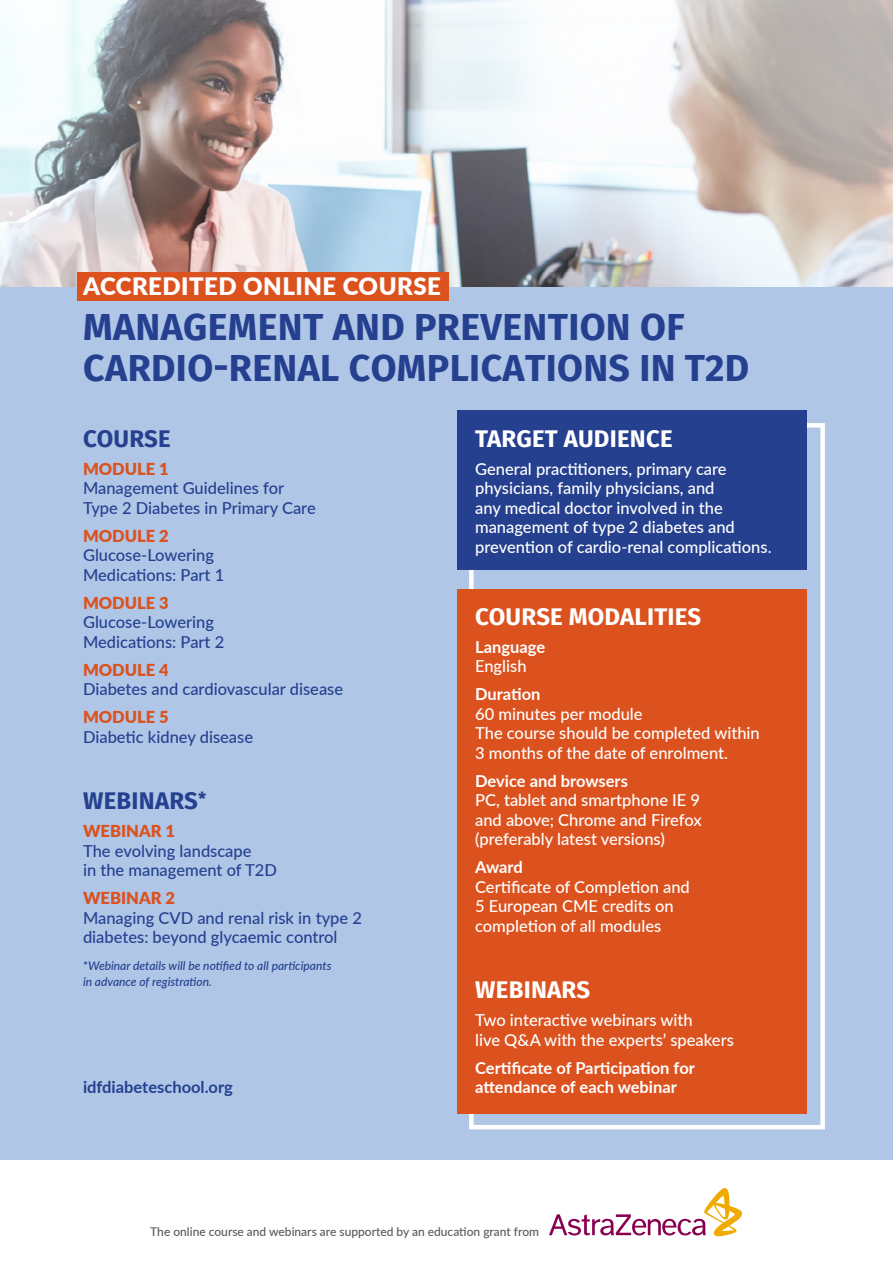
<style>
.page{position:relative;width:893px;height:1263px;background:#fff}
.page>*{position:absolute;margin:0;border:0;box-sizing:border-box;transform-origin:0 0}
.t1{font:700 37.5px/40.5px "Fira Sans";letter-spacing:.01em;color:#25408f}
.t2{font:700 24px "Fira Sans";letter-spacing:.01em;color:#fff}
.t3{font:900 24px "Lato";letter-spacing:.02em;color:#fff}
.t4{font:700 24px "Fira Sans";letter-spacing:.01em;color:#25408f}
.t5{font:500 16.5px/19.5px "Lato";color:#fff}
.t6{font:500 16.5px/19.5px "Lato";color:#25408f}
.t7{font:700 16.5px/19.5px "Lato";color:#fff}
.t8{font:900 16.5px "Lato";color:#db521f}
.t9{font:700 16.5px "Lato";color:#25408f}
.t10{font:italic 500 12px/16.5px "Lato";color:#25408f}
.t11{font:500 12px "Lato";color:#58595b}
.s1{font-style:normal}
</style>
<div class="page">
<img style="left:0;top:0;width:893px;height:288px">
<div style="left:0;top:288px;width:893px;height:975px;background:#b0c6e7"></div>
<div style="left:0;top:1161px;width:893px;height:102px;background:#fff"></div>
<svg style="left:549px;top:1188px;width:193px;height:48px"></svg>
<div style="left:77px;top:272px;width:372px;height:29px;background:#db521f"></div>
<div style="left:469px;top:423px;width:356px;height:706px;border:5px solid #fff"></div>
<div style="left:457px;top:411px;width:350px;height:159px;background:#25408f"></div>
<div style="left:457px;top:589px;width:350px;height:525px;background:#db521f"></div>
<h2 class="t3" style="left:83px;top:268px;width:359px">ACCREDITED ONLINE COURSE</h2>
<h1 class="t1" style="left:83px;top:304px;width:668px">MANAGEMENT AND PREVENTION OF<br>CARDIO-RENAL COMPLICATIONS IN T2D</h1>
<h2 class="t4" style="left:83px;top:418px;width:89px">COURSE</h2>
<p class="t8" style="left:83px;top:456px;width:87px">MODULE 1</p>
<p class="t6" style="left:83px;top:478px;width:234px">Management Guidelines for<br>Type 2 Diabetes in Primary Care</p>
<p class="t8" style="left:83px;top:523px;width:87px">MODULE 2</p>
<p class="t6" style="left:83px;top:545px;width:143px">Glucose-Lowering<br>Medications: Part 1</p>
<p class="t8" style="left:83px;top:590px;width:87px">MODULE 3</p>
<p class="t6" style="left:83px;top:612px;width:143px">Glucose-Lowering<br>Medications: Part 2</p>
<p class="t8" style="left:83px;top:657px;width:87px">MODULE 4</p>
<p class="t6" style="left:83px;top:679px;width:262px">Diabetes and cardiovascular disease</p>
<p class="t8" style="left:83px;top:705px;width:87px">MODULE 5</p>
<p class="t6" style="left:83px;top:726px;width:172px">Diabetic kidney disease</p>
<h2 class="t4" style="left:83px;top:781px;width:125px">WEBINARS<sup>*</sup></h2>
<p class="t8" style="left:83px;top:819px;width:93px">WEBINAR 1</p>
<p class="t6" style="left:83px;top:840px;width:195px">The evolving landscape<br>in the management of T2D</p>
<p class="t8" style="left:83px;top:886px;width:93px">WEBINAR 2</p>
<p class="t6" style="left:83px;top:907px;width:280px">Managing CVD and renal risk in type 2 diabetes: beyond glycaemic control</p>
<p class="t10" style="left:83px;top:957px;width:250px"><span class="s1">*</span>Webinar details will be notified to all participants in advance of registration.</p>
<p class="t9" style="left:83px;top:1075px;width:151px">idfdiabeteschool.org</p>
<h2 class="t2" style="left:475px;top:418px;width:199px">TARGET AUDIENCE</h2>
<p class="t5" style="left:475px;top:458px;width:298px">General practitioners, primary care physicians, family physicians, and<br>any medical doctor involved in the management of type 2 diabetes and prevention of cardio-renal complications.</p>
<h2 class="t2" style="left:475px;top:596px;width:227px">COURSE MODALITIES</h2>
<p class="t7" style="left:475px;top:636px;width:72px">Language</p>
<p class="t5" style="left:475px;top:656px;width:53px">English</p>
<p class="t7" style="left:475px;top:684px;width:67px">Duration</p>
<p class="t5" style="left:475px;top:703px;width:286px">60 minutes per module<br>The course should be completed within<br>3 months of the date of enrolment.</p>
<p class="t7" style="left:475px;top:770px;width:154px">Device and browsers</p>
<p class="t5" style="left:475px;top:790px;width:228px;text-align:justify">PC, tablet and smartphone IE 9 and above; Chrome and Firefox (preferably latest versions)</p>
<p class="t7" style="left:475px;top:857px;width:49px">Award</p>
<p class="t5" style="left:475px;top:876px;width:216px">Certificate of Completion and<br>5 European CME credits on completion of all modules</p>
<h2 class="t2" style="left:475px;top:970px;width:116px">WEBINARS</h2>
<p class="t5" style="left:475px;top:1010px;width:260px">Two interactive webinars with<br>live Q&amp;A with the experts’ speakers</p>
<p class="t7" style="left:475px;top:1057px;width:221px">Certificate of Participation for attendance of each webinar</p>
<p class="t11" style="left:150px;top:1223px;width:390px">The online course and webinars are supported by an education grant from</p>
</div>
